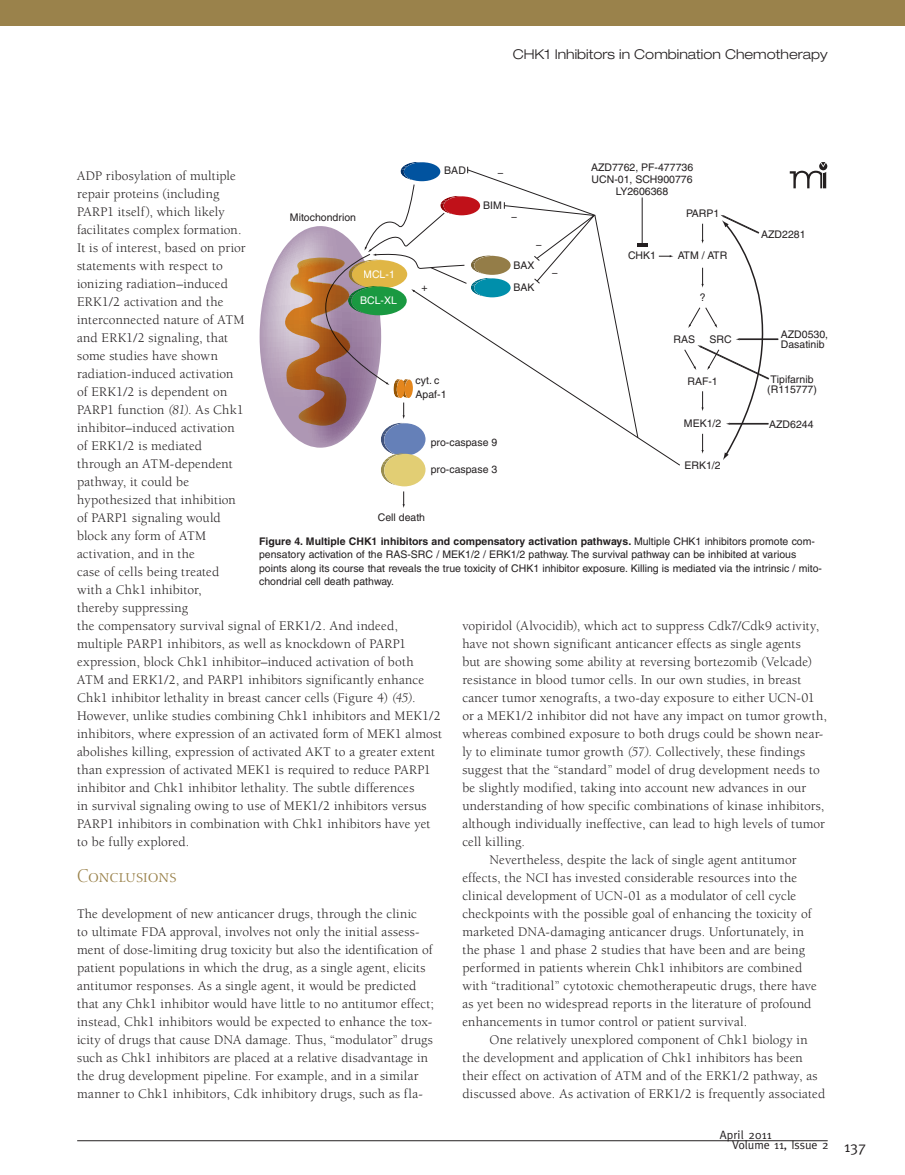
<style>
.page{position:relative;width:905px;height:1175px;background:#fff}
.page>*{position:absolute;margin:0;border:0;box-sizing:border-box;transform-origin:0 0}
.t1{font:18px "Nofret Light SC";letter-spacing:-.02em;color:#9a824b}
.t2{font:15px "Meta";color:#231f20}
.t3{font:13.5px/18px "Berkeley";letter-spacing:.01em;color:#231f20}
.t4{font:300 expanded 13.5px "Helvetica Neue";color:#231f20}
.t5{font:12px/10.5px "Meta";color:#231f20}
.t6{font:10.5px/13.5px "Helvetica";color:#231f20}
.t7{font:10.5px "Helvetica";color:#fff}
.s1{font-style:italic}
.s2{font-weight:700}
</style>
<div class="page">
<div style="left:0;top:0;width:904px;height:25px;background:#9a824b"></div>
<hr style="left:77px;top:1140px;width:750px;height:1px;background:#231f20">
<svg style="left:596px;top:219px;width:42px;height:219px"></svg>
<svg style="left:658px;top:255px;width:15px;height:2px"></svg>
<svg style="left:684px;top:215px;width:95px;height:245px"></svg>
<svg style="left:259px;top:162px;width:337px;height:346px"></svg>
<hr style="left:641px;top:197px;width:1px;height:47px;background:#231f20">
<hr style="left:637px;top:243px;width:10px;height:4px;background:#231f20">
<svg style="left:789px;top:162px;width:38px;height:26px"></svg>
<p class="t4" style="left:513px;top:46px;width:316px">CHK1 Inhibitors in Combination Chemotherapy</p>
<p class="t6" style="left:591px;top:161px;width:104px;line-height:12px;text-align:center">AZD7762, PF-477736<br>UCN-01, SCH900776<br>LY2606368</p>
<p class="t6" style="left:444px;top:163px;width:23px">BAD</p>
<p class="t6" style="left:497px;top:165px;width:8px">−</p>
<p class="t3" style="left:77px;top:167px;width:366px">ADP ribosylation of multiple<br>repair proteins (including<br>PARP1 itself), which likely<br>facilitates complex formation.<br>It is of interest, based on prior<br>statements with respect to<br>ionizing radiation–induced<br>ERK1/2 activation and the<br>interconnected nature of ATM<br>and ERK1/2 signaling, that<br>some studies have shown<br>radiation-induced activation<br>of ERK1/2 is dependent on<br>PARP1 function <span class="s1">(81)</span>. As Chk1<br>inhibitor–induced activation<br>of ERK1/2 is mediated<br>through an ATM-dependent<br>pathway, it could be<br>hypothesized that inhibition<br>of PARP1 signaling would<br>block any form of ATM<br>activation, and in the<br>case of cells being treated<br>with a Chk1 inhibitor,<br>thereby suppressing<br>the compensatory survival signal of ERK1/2. And indeed, multiple PARP1 inhibitors, as well as knockdown of PARP1 expression, block Chk1 inhibitor–induced activation of both ATM and ERK1/2, and PARP1 inhibitors significantly enhance Chk1 inhibitor lethality in breast cancer cells (Figure 4) <span class="s1">(45)</span>.<br>However, unlike studies combining Chk1 inhibitors and MEK1/2 inhibitors, where expression of an activated form of MEK1 almost abolishes killing, expression of activated AKT to a greater extent than expression of activated MEK1 is required to reduce PARP1 inhibitor and Chk1 inhibitor lethality. The subtle differences<br>in survival signaling owing to use of MEK1/2 inhibitors versus PARP1 inhibitors in combination with Chk1 inhibitors have yet to be fully explored.</p>
<h1 class="t1" style="left:77px;top:865px;width:101px">Conclusions</h1>
<p class="t3" style="left:77px;top:905px;width:358px">The development of new anticancer drugs, through the clinic<br>to ultimate FDA approval, involves not only the initial assess&shy;ment of dose-limiting drug toxicity but also the identification of patient populations in which the drug, as a single agent, elicits antitumor responses. As a single agent, it would be predicted that any Chk1 inhibitor would have little to no antitumor effect; instead, Chk1 inhibitors would be expected to enhance the tox&shy;icity of drugs that cause DNA damage. Thus, “modulator” drugs such as Chk1 inhibitors are placed at a relative disadvantage in the drug development pipeline. For example, and in a similar manner to Chk1 inhibitors, Cdk inhibitory drugs, such as fla-</p>
<p class="t6" style="left:483px;top:199px;width:20px">BIM</p>
<p class="t6" style="left:686px;top:207px;width:35px">PARP1</p>
<p class="t6" style="left:678px;top:249px;width:51px">ATM / ATR</p>
<p class="t6" style="left:699px;top:291px;width:7px">?</p>
<p class="t6" style="left:673px;top:333px;width:23px">RAS</p>
<p class="t6" style="left:709px;top:333px;width:24px">SRC</p>
<p class="t6" style="left:687px;top:375px;width:32px">RAF-1</p>
<p class="t6" style="left:684px;top:417px;width:39px">MEK1/2</p>
<p class="t6" style="left:684px;top:459px;width:38px">ERK1/2</p>
<p class="t6" style="left:290px;top:210px;width:68px">Mitochondrion</p>
<p class="t6" style="left:511px;top:209px;width:8px">−</p>
<p class="t6" style="left:761px;top:228px;width:46px">AZD2281</p>
<p class="t6" style="left:535px;top:238px;width:8px">−</p>
<p class="t6" style="left:628px;top:249px;width:30px">CHK1</p>
<p class="t6" style="left:513px;top:259px;width:23px">BAX</p>
<p class="t7" style="left:363px;top:268px;width:33px">MCL-1</p>
<p class="t7" style="left:360px;top:294px;width:38px">BCL-XL</p>
<p class="t6" style="left:552px;top:265px;width:8px">−</p>
<p class="t6" style="left:513px;top:280px;width:23px">BAK</p>
<p class="t6" style="left:421px;top:281px;width:8px">+</p>
<p class="t6" style="left:780px;top:329px;width:49px;line-height:10.5px">AZD0530,<br>Dasatinib</p>
<p class="t6" style="left:767px;top:373px;width:51px;line-height:10.5px;text-align:center">Tipifarnib (R115777)</p>
<p class="t6" style="left:415px;top:374px;width:32px">cyt. c<br>Apaf-1</p>
<p class="t6" style="left:431px;top:435px;width:68px">pro-caspase 9</p>
<p class="t6" style="left:431px;top:462px;width:68px">pro-caspase 3</p>
<p class="t6" style="left:769px;top:417px;width:46px">AZD6244</p>
<p class="t6" style="left:378px;top:510px;width:49px">Cell death</p>
<p class="t6" style="left:259px;top:534px;width:564px"><span class="s2">Figure 4. Multiple CHK1 inhibitors and compensatory activation pathways.</span> Multiple CHK1 inhibitors promote com&shy;pensatory activation of the RAS-SRC / MEK1/2 / ERK1/2 pathway. The survival pathway can be inhibited at various points along its course that reveals the true toxicity of CHK1 inhibitor exposure. Killing is mediated via the intrinsic / mito&shy;chondrial cell death pathway.</p>
<p class="t3" style="left:462px;top:617px;width:358px">vopiridol (Alvocidib), which act to suppress Cdk7/Cdk9 activity,</p>
<p class="t3" style="left:462px;top:635px;width:340px">have not shown significant anticancer effects as single agents</p>
<p class="t3" style="left:462px;top:653px;width:351px">but are showing some ability at reversing bortezomib (Velcade)</p>
<p class="t3" style="left:462px;top:671px;width:340px">resistance in blood tumor cells. In our own studies, in breast</p>
<p class="t3" style="left:462px;top:689px;width:354px">cancer tumor xenografts, a two-day exposure to either UCN-01</p>
<p class="t3" style="left:462px;top:707px;width:366px">or a MEK1/2 inhibitor did not have any impact on tumor growth,</p>
<p class="t3" style="left:462px;top:725px;width:362px">whereas combined exposure to both drugs could be shown near-</p>
<p class="t3" style="left:462px;top:743px;width:344px">ly to eliminate tumor growth <span class="s1">(57)</span>. Collectively, these findings</p>
<p class="t3" style="left:462px;top:761px;width:359px">suggest that the “standard” model of drug development needs to</p>
<p class="t3" style="left:462px;top:779px;width:345px">be slightly modified, taking into account new advances in our</p>
<p class="t3" style="left:462px;top:797px;width:363px">understanding of how specific combinations of kinase inhibitors,</p>
<p class="t3" style="left:462px;top:815px;width:364px">although individually ineffective, can lead to high levels of tumor</p>
<p class="t3" style="left:462px;top:833px;width:64px">cell killing.</p>
<p class="t3" style="left:489px;top:851px;width:308px">Nevertheless, despite the lack of single agent antitumor</p>
<p class="t3" style="left:462px;top:869px;width:336px">effects, the NCI has invested considerable resources into the</p>
<p class="t3" style="left:462px;top:887px;width:335px">clinical development of UCN-01 as a modulator of cell cycle</p>
<p class="t3" style="left:462px;top:905px;width:350px">checkpoints with the possible goal of enhancing the toxicity of</p>
<p class="t3" style="left:462px;top:923px;width:343px">marketed DNA-damaging anticancer drugs. Unfortunately, in</p>
<p class="t3" style="left:462px;top:941px;width:344px">the phase 1 and phase 2 studies that have been and are being</p>
<p class="t3" style="left:462px;top:959px;width:341px">performed in patients wherein Chk1 inhibitors are combined</p>
<p class="t3" style="left:462px;top:977px;width:356px">with “traditional” cytotoxic chemotherapeutic drugs, there have</p>
<p class="t3" style="left:462px;top:995px;width:351px">as yet been no widespread reports in the literature of profound</p>
<p class="t3" style="left:462px;top:1013px;width:286px">enhancements in tumor control or patient survival.</p>
<p class="t3" style="left:489px;top:1031px;width:320px">One relatively unexplored component of Chk1 biology in</p>
<p class="t3" style="left:462px;top:1049px;width:342px">the development and application of Chk1 inhibitors has been</p>
<p class="t3" style="left:462px;top:1067px;width:356px">their effect on activation of ATM and of the ERK1/2 pathway, as</p>
<p class="t3" style="left:462px;top:1085px;width:364px">discussed above. As activation of ERK1/2 is frequently associated</p>
<p class="t5" style="left:732px;top:1129px;width:98px;text-indent:-12px">April 2011<br>Volume 11, Issue 2</p>
<p class="t2" style="left:844px;top:1138px;width:24px">137</p>
</div>
